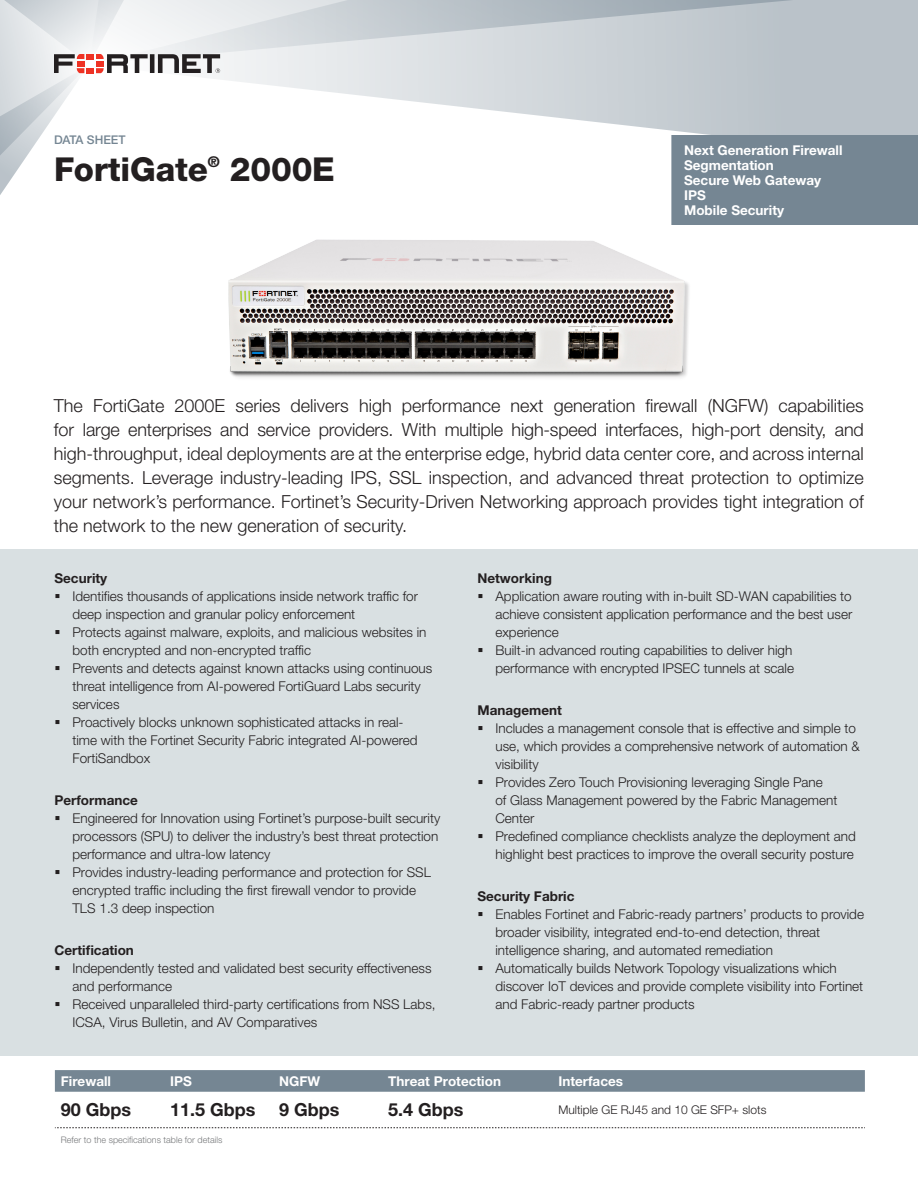
<style>
.page{position:relative;width:918px;height:1188px;background:#fff}
.page>*{position:absolute;margin:0;border:0;box-sizing:border-box;transform-origin:0 0}
.pg1_FortiProduct_tit{font:800 33px "Helvetica Neue LT Std";letter-spacing:-.005em;color:#231f20}
.pg1_Intro_text{font:300 18px/24px "Helvetica Neue LT Pro";color:#231f20;text-align:justify}
.Pg1_Perf_Table_body{font:700 18px "Helvetica Neue LT Pro";color:#231f20}
.t1{font:300 13.5px/18px "Helvetica Neue LT Pro";color:#231f20}
.Pg1_7544_box_reverse{font:700 13.5px "Helvetica Neue LT Std";color:#fff}
.pg1_Feature_heads{font:700 13.5px "Helvetica Neue LT Std";color:#231f20}
.Pg1_Perf_Table_heade{font:700 13.5px "Helvetica Neue LT Pro";color:#fff}
.Pg1_Perf_Table_body-2{font:300 12px "Helvetica Neue LT Pro";color:#231f20}
.t2{font:500 12px "Helvetica Neue LT Std";color:#758693}
.Pg1_Perf_Table_footn{font:300 9px "Helvetica Neue LT Pro";color:#77797b}
</style>
<div class="page">
<svg style="left:220px;top:65px;width:698px;height:70px"></svg>
<svg style="left:220px;top:0;width:698px;height:65px;background:#c7ced3"></svg>
<svg style="left:0;top:0;width:220px;height:195px"></svg>
<svg style="left:55px;top:1070px;width:810px;height:22px;background:#778794"></svg>
<svg style="left:55px;top:1127px;width:810px;height:1px"></svg>
<img style="left:228px;top:239px;width:461px;height:139px">
<div style="left:671px;top:135px;width:247px;height:90px;background:#758693"></div>
<div style="left:0;top:549px;width:918px;height:507px;background:#d9e0e2"></div>
<p class="t2" style="left:54px;top:132px;width:73px">DATA SHEET</p>
<p class="pg1_FortiProduct_tit" style="left:54px;top:150px;width:282px">FortiGate<sup>®</sup> 2000E</p>
<p class="Pg1_7544_box_reverse" style="left:684px;top:142px;width:160px">Next Generation Firewall</p>
<p class="Pg1_7544_box_reverse" style="left:684px;top:157px;width:91px">Segmentation</p>
<p class="Pg1_7544_box_reverse" style="left:684px;top:172px;width:139px">Secure Web Gateway</p>
<p class="Pg1_7544_box_reverse" style="left:684px;top:187px;width:23px">IPS</p>
<p class="Pg1_7544_box_reverse" style="left:684px;top:202px;width:101px">Mobile Security</p>
<p class="pg1_Intro_text" style="left:54px;top:393px;width:812px">The FortiGate 2000E series delivers high performance next generation firewall (NGFW) capabilities for large enterprises and service providers. With multiple high-speed interfaces, high-port density, and high-throughput, ideal deployments are at the enterprise edge, hybrid data center core, and across internal segments. Leverage industry-leading IPS, SSL inspection, and advanced threat protection to optimize your network’s performance. Fortinet’s Security-Driven Networking approach provides tight integration of the network to the new generation of security.</p>
<p class="pg1_Feature_heads" style="left:54px;top:570px;width:54px">Security</p>
<p class="t1" style="left:72px;top:587px;width:347px;text-indent:-18px">▪ Identifies thousands of applications inside network traffic for deep inspection and granular policy enforcement</p>
<p class="t1" style="left:72px;top:623px;width:356px;text-indent:-18px">▪ Protects against malware, exploits, and malicious websites in both encrypted and non-encrypted traffic</p>
<p class="t1" style="left:72px;top:659px;width:361px;text-indent:-18px">▪ Prevents and detects against known attacks using continuous threat intelligence from AI-powered FortiGuard Labs security services</p>
<p class="t1" style="left:72px;top:713px;width:347px;text-indent:-18px">▪ Proactively blocks unknown sophisticated attacks in real&shy;time with the Fortinet Security Fabric integrated AI-powered<br>FortiSandbox</p>
<p class="pg1_Feature_heads" style="left:54px;top:792px;width:85px">Performance</p>
<p class="t1" style="left:72px;top:809px;width:369px;text-indent:-18px">▪ Engineered for Innovation using Fortinet’s purpose-built security processors (SPU) to deliver the industry’s best threat protection performance and ultra-low latency</p>
<p class="t1" style="left:72px;top:863px;width:360px;text-indent:-18px">▪ Provides industry-leading performance and protection for SSL encrypted traffic including the first firewall vendor to provide<br>TLS 1.3 deep inspection</p>
<p class="pg1_Feature_heads" style="left:54px;top:942px;width:81px">Certification</p>
<p class="t1" style="left:72px;top:959px;width:361px;text-indent:-18px">▪ Independently tested and validated best security effectiveness and performance</p>
<p class="t1" style="left:72px;top:995px;width:365px;text-indent:-18px">▪ Received unparalleled third-party certifications from NSS Labs,<br>ICSA, Virus Bulletin, and AV Comparatives</p>
<p class="pg1_Feature_heads" style="left:477px;top:570px;width:76px">Networking</p>
<p class="t1" style="left:495px;top:587px;width:358px;text-align:justify;text-indent:-18px">▪ Application aware routing with in-built SD-WAN capabilities to achieve consistent application performance and the best user experience</p>
<p class="t1" style="left:477px;top:641px;width:318px;text-align:right">▪ Built-in advanced routing capabilities to deliver high performance with encrypted IPSEC tunnels at scale</p>
<p class="pg1_Feature_heads" style="left:477px;top:702px;width:86px">Management</p>
<p class="t1" style="left:495px;top:719px;width:366px;text-indent:-18px">▪ Includes a management console that is effective and simple to use, which provides a comprehensive network of automation &amp; visibility</p>
<p class="t1" style="left:495px;top:773px;width:343px;text-indent:-18px">▪ Provides Zero Touch Provisioning leveraging Single Pane<br>of Glass Management powered by the Fabric Management<br>Center</p>
<p class="t1" style="left:477px;top:827px;width:380px;text-align:right">▪ Predefined compliance checklists analyze the deployment and highlight best practices to improve the overall security posture</p>
<p class="pg1_Feature_heads" style="left:477px;top:888px;width:98px">Security Fabric</p>
<p class="t1" style="left:495px;top:905px;width:370px;text-indent:-18px">▪ Enables Fortinet and Fabric-ready partners’ products to provide broader visibility, integrated end-to-end detection, threat intelligence sharing, and automated remediation</p>
<p class="t1" style="left:495px;top:959px;width:369px;text-indent:-18px">▪ Automatically builds Network Topology visualizations which discover IoT devices and provide complete visibility into Fortinet and Fabric-ready partner products</p>
<p class="Pg1_Perf_Table_heade" style="left:61px;top:1073px;width:52px">Firewall</p>
<p class="Pg1_Perf_Table_heade" style="left:170px;top:1073px;width:23px">IPS</p>
<p class="Pg1_Perf_Table_heade" style="left:279px;top:1073px;width:42px">NGFW</p>
<p class="Pg1_Perf_Table_heade" style="left:388px;top:1073px;width:114px">Threat Protection</p>
<p class="Pg1_Perf_Table_heade" style="left:558px;top:1073px;width:66px">Interfaces</p>
<p class="Pg1_Perf_Table_body" style="left:61px;top:1099px;width:72px">90 Gbps</p>
<p class="Pg1_Perf_Table_body" style="left:170px;top:1099px;width:87px">11.5 Gbps</p>
<p class="Pg1_Perf_Table_body" style="left:279px;top:1099px;width:62px">9 Gbps</p>
<p class="Pg1_Perf_Table_body" style="left:388px;top:1099px;width:77px">5.4 Gbps</p>
<p class="Pg1_Perf_Table_body-2" style="left:558px;top:1102px;width:210px">Multiple GE RJ45 and 10 GE SFP+ slots</p>
<p class="Pg1_Perf_Table_footn" style="left:61px;top:1134px;width:163px">Refer to the specifications table for details</p>
</div>
